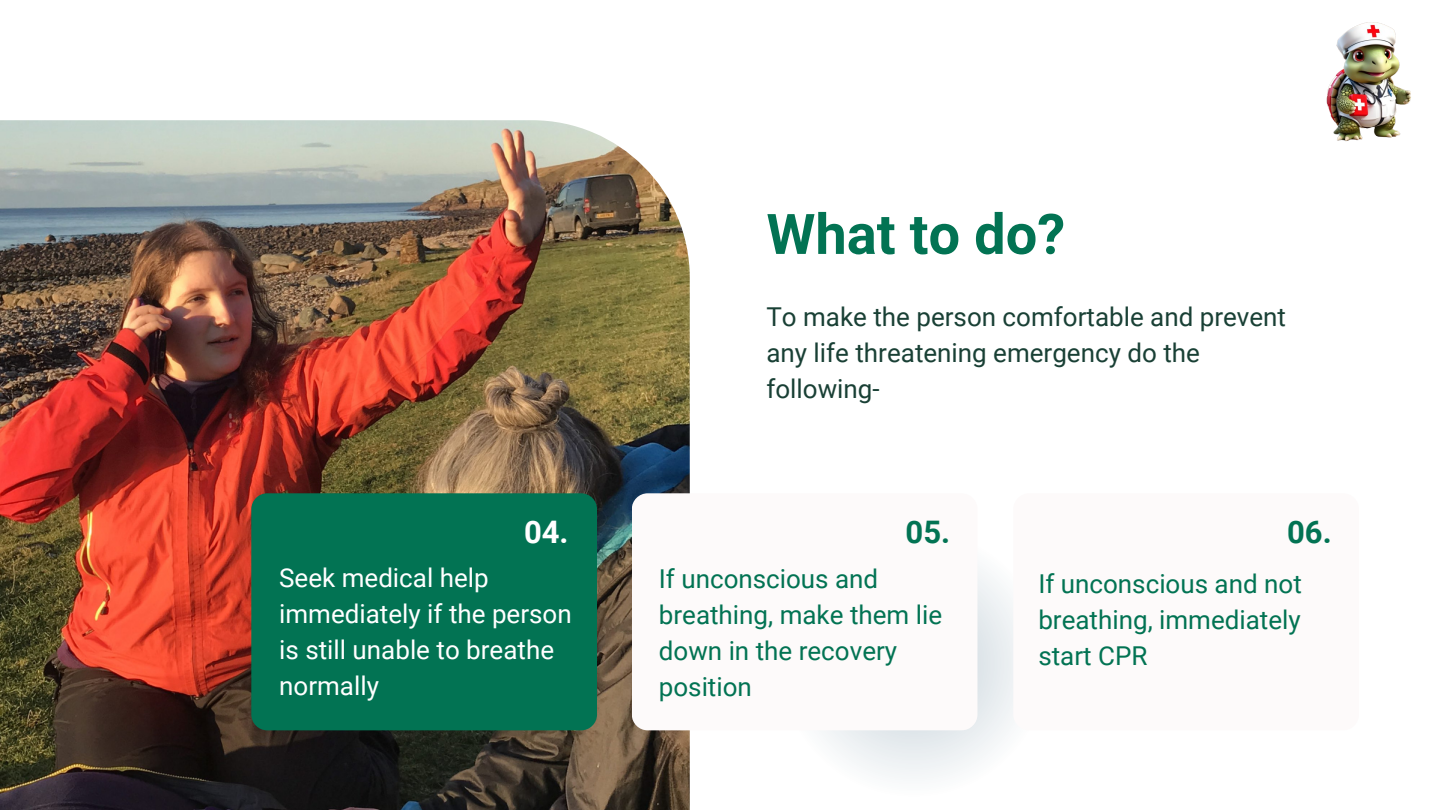
<style>
.page{position:relative;width:1440px;height:810px;background:#fff}
.page>*{position:absolute;margin:0;border:0;box-sizing:border-box;transform-origin:0 0}
.t1{font:700 56px "Roboto";color:#027353}
.t2{font:700 31px "Roboto";color:#027353}
.t3{font:700 31px "Roboto";color:#fff}
.t4{font:26px/36px "Roboto";color:#027353}
.t5{font:26px/36px "Roboto";color:#194035}
.t6{font:26px/36px "Roboto";color:#fff}
</style>
<div class="page">
<img style="left:0;top:120px;width:690px;height:690px">
<svg style="left:766px;top:515px;width:295px;height:295px;fill:#f4f6f7"></svg>
<div style="left:1013px;top:493px;width:346px;height:237px;background:#fdfafa;border-radius:16px"></div>
<div style="left:251px;top:493px;width:346px;height:237px;background:#027353;border-radius:16px"></div>
<div style="left:632px;top:493px;width:345px;height:237px;background:#fdfafa;border-radius:16px"></div>
<img style="left:1326px;top:22px;width:85px;height:119px">
<p class="t1" style="left:766px;top:202px;width:300px">What to do?</p>
<p class="t5" style="left:766px;top:299px;width:521px">To make the person comfortable and prevent any life threatening emergency do the following-</p>
<p class="t3" style="left:524px;top:514px;width:46px">04.</p>
<p class="t2" style="left:906px;top:514px;width:46px">05.</p>
<p class="t4" style="left:659px;top:561px;width:285px">If unconscious and breathing, make them lie down in the recovery position</p>
<p class="t4" style="left:1038px;top:566px;width:265px;text-align:justify">If unconscious and not breathing, immediately start CPR</p>
<p class="t2" style="left:1287px;top:514px;width:46px">06.</p>
<p class="t6" style="left:279px;top:560px;width:294px">Seek medical help immediately if the person is still unable to breathe normally</p>
</div>
